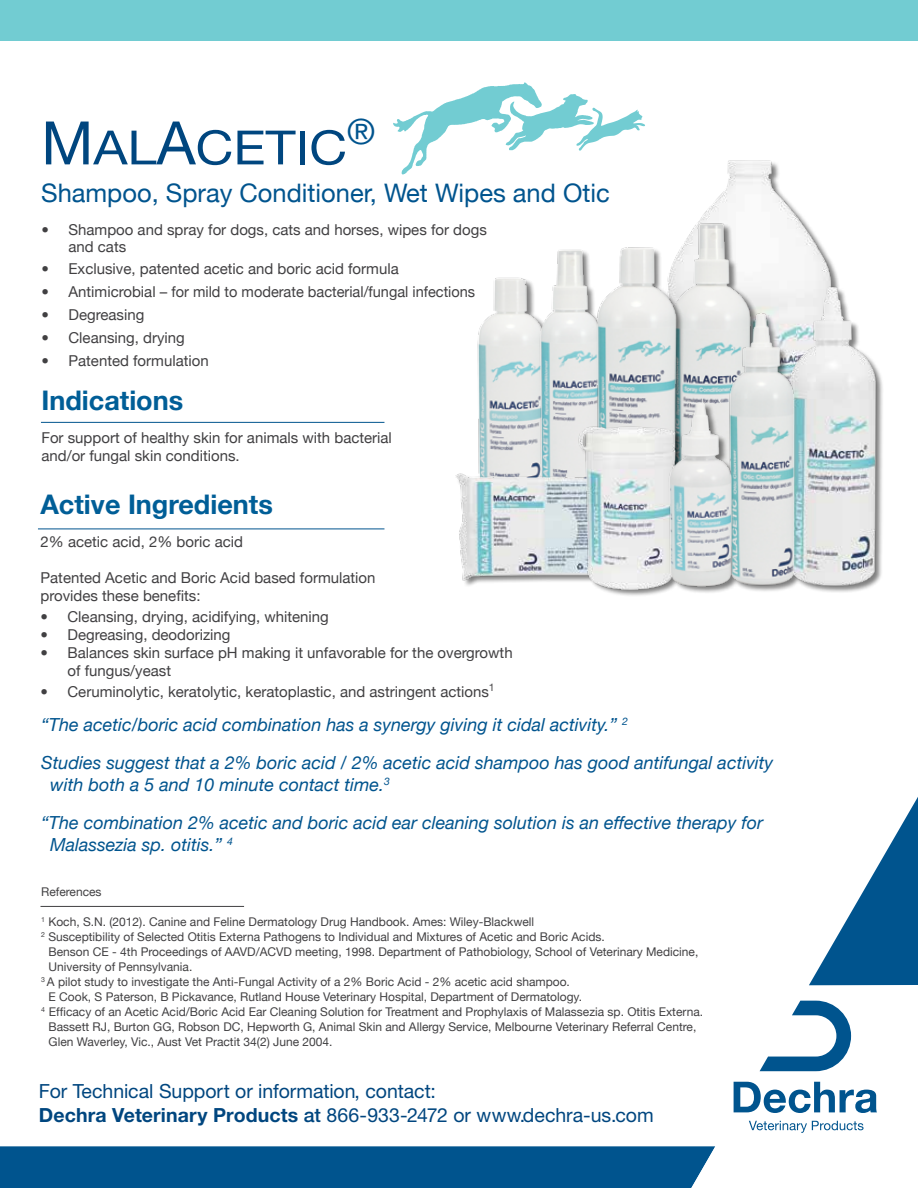
<style>
.page{position:relative;width:918px;height:1188px;background:#fff}
.page>*{position:absolute;margin:0;border:0;box-sizing:border-box;transform-origin:0 0}
.t1{font:47.25px "Helvetica Neue";color:#00467f;scale:1.11 1}
.t2{font:700 27px "Helvetica Neue";color:#005e97}
.t3{font:25.5px "Helvetica Neue";color:#00548e}
.t4{font:19.5px/24px "Helvetica Neue LT Std";color:#00467f}
.t5{font:italic 18px/37.5px "Helvetica Neue";color:#00548e}
.t6{font:15px/18px "Helvetica Neue";color:#414042}
.t7{font:12px "Helvetica Neue";color:#414042}
.s1{font-size:60px}
.s2{font-weight:700}
.s3{font-family:"Helvetica Neue";font-weight:500}
</style>
<div class="page">
<div style="left:0;top:1146px;width:691px;height:42px;background:#00548e"></div>
<svg style="left:691px;top:985px;width:208px;height:203px"></svg>
<svg style="left:809px;top:797px;width:109px;height:188px"></svg>
<svg style="left:760px;top:1001px;width:91px;height:70px"></svg>
<svg style="left:734px;top:1082px;width:143px;height:31px"></svg>
<svg style="left:749px;top:1121px;width:115px;height:12px"></svg>
<hr style="left:41px;top:422px;width:343px;height:1px;background:#00548e">
<hr style="left:38px;top:529px;width:346px;height:1px;background:#00548e">
<div style="left:0;top:0;width:918px;height:40px;background:#72ccd2"></div>
<svg style="left:393px;top:82px;width:252px;height:93px"></svg>
<hr style="left:40px;top:906px;width:204px;height:1px;background:#414042">
<img style="left:477px;top:277px;width:52px;height:150px">
<img style="left:641px;top:151px;width:197px;height:136px">
<img style="left:661px;top:205px;width:100px;height:82px">
<img style="left:529px;top:249px;width:39px;height:178px">
<img style="left:568px;top:239px;width:134px;height:178px">
<div style="left:456px;top:427px;width:228px;height:171px;background:#000;opacity:.5"></div>
<img style="left:455px;top:469px;width:113px;height:119px">
<img style="left:568px;top:417px;width:92px;height:177px">
<div style="left:670px;top:287px;width:214px;height:307px;background:#000;opacity:.5"></div>
<img style="left:781px;top:279px;width:103px;height:315px">
<img style="left:712px;top:304px;width:97px;height:290px">
<img style="left:660px;top:392px;width:83px;height:203px">
<h1 class="t1" style="left:41px;top:119px;width:302px"><span class="s1">M</span>al<span class="s1">A</span>cetic<sup>®</sup></h1>
<h3 class="t3" style="left:41px;top:178px;width:570px">Shampoo, Spray Conditioner, Wet Wipes and Otic</h3>
<p class="t6" style="left:68px;top:221px;width:420px;line-height:16.5px;text-indent:-27px">• Shampoo and spray for dogs, cats and horses, wipes for dogs and cats</p>
<p class="t6" style="left:41px;top:260px;width:359px">• Exclusive, patented acetic and boric acid formula</p>
<p class="t6" style="left:41px;top:283px;width:435px">• Antimicrobial – for mild to moderate bacterial/fungal infections</p>
<p class="t6" style="left:41px;top:306px;width:104px">• Degreasing</p>
<p class="t6" style="left:41px;top:329px;width:145px">• Cleansing, drying</p>
<p class="t6" style="left:41px;top:351px;width:169px">• Patented formulation</p>
<h2 class="t2" style="left:41px;top:384px;width:143px">Indications</h2>
<p class="t6" style="left:41px;top:429px;width:352px">For support of healthy skin for animals with bacterial and/or fungal skin conditions.</p>
<h2 class="t2" style="left:40px;top:488px;width:234px">Active Ingredients</h2>
<p class="t6" style="left:40px;top:533px;width:204px">2% acetic acid, 2% boric acid</p>
<p class="t6" style="left:40px;top:569px;width:337px">Patented Acetic and Boric Acid based formulation provides these benefits:</p>
<p class="t6" style="left:40px;top:608px;width:290px">• Cleansing, drying, acidifying, whitening</p>
<p class="t6" style="left:40px;top:626px;width:192px">• Degreasing, deodorizing</p>
<p class="t6" style="left:68px;top:644px;width:447px;text-indent:-27px">• Balances skin surface pH making it unfavorable for the overgrowth of fungus/yeast</p>
<p class="t6" style="left:40px;top:683px;width:456px">• Ceruminolytic, keratolytic, keratoplastic, and astringent actions<sup>1</sup></p>
<h3 class="t5" style="left:41px;top:706px;width:734px">“The acetic/boric acid combination has a synergy giving it cidal activity.” <sup>2<br></sup>Studies suggest that a 2% boric acid / 2% acetic acid shampoo has good antifungal activity</h3>
<h3 class="t5" style="left:41px;top:766px;width:724px;text-indent:9px">with both a 5 and 10 minute contact time.<sup>3<br></sup>“The combination 2% acetic and boric acid ear cleaning solution is an effective therapy for</h3>
<h3 class="t5" style="left:50px;top:826px;width:184px">Malassezia sp. otitis.” <sup>4</sup></h3>
<p class="t7" style="left:41px;top:885px;width:62px">References</p>
<p class="t7" style="left:41px;top:915px;width:495px"><sup>1</sup> Koch, S.N. (2012). Canine and Feline Dermatology Drug Handbook. Ames: Wiley-Blackwell</p>
<p class="t7" style="left:41px;top:930px;width:565px"><sup>2</sup> Susceptibility of Selected Otitis Externa Pathogens to I ndividual and Mixtures of Acetic and Boric Acids.</p>
<p class="t7" style="left:49px;top:945px;width:651px">Benson CE - 4th Proceedings of AAVD/ACVD meeting, 1998. Department of Pathobiology, School of Veterinary Medicine,</p>
<p class="t7" style="left:49px;top:960px;width:145px">University of Pennsylvania.</p>
<p class="t7" style="left:41px;top:975px;width:530px"><sup>3</sup> A pilot study to investigate the Anti-Fungal Activity of a 2% Boric Acid - 2% acetic acid shampoo.</p>
<p class="t7" style="left:49px;top:990px;width:535px">E Cook, S Paterson, B Pickavance, Rutland House Veterinary Hospital, Department of Dermatology.</p>
<p class="t7" style="left:41px;top:1005px;width:664px"><sup>4</sup> Efficacy of an Acetic Acid/Boric Acid Ear Cleaning Solution for Treatment and Prophylaxis of Malassezia sp. Otitis Externa.</p>
<p class="t7" style="left:49px;top:1020px;width:649px">Bassett RJ, Burton GG, Robson DC, Hepworth G, Animal Skin and Allergy Service, Melbourne Veterinary Referral Centre,</p>
<p class="t7" style="left:49px;top:1035px;width:285px">Glen Waverley, Vic., Aust Vet Practit 34(2) June 2004.</p>
<h3 class="t4" style="left:39px;top:1079px;width:616px">For Technical Support or information, contact:<br><span class="s2">Dechra Veterinary Products</span> <span class="s3">at</span> 866-933-2472 or www.dechra-us.com</h3>
</div>
